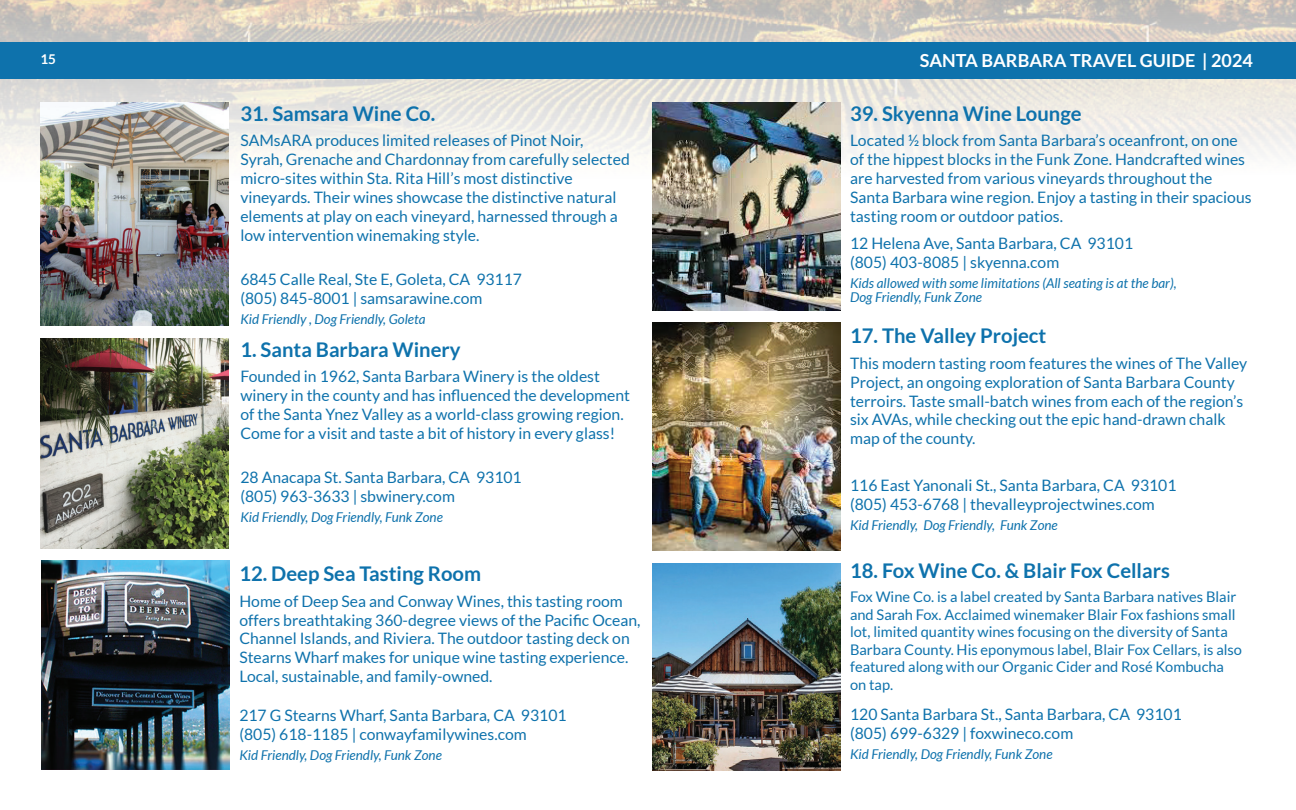
<style>
.page{position:relative;width:1296px;height:810px;background:#fff}
.page>*{position:absolute;margin:0;border:0;box-sizing:border-box;transform-origin:0 0}
.t1{font:700 20.25px "Lato";color:#0e72ac}
.t2{font:700 18px "Lato";color:#fff}
.t3{font:15.75px/18.9px "Lato";color:#0e72ac}
.t4{font:14.62px/17.6px "Lato";color:#0e72ac}
.t5{font:italic 13.5px/13.5px "Lato";color:#0e72ac}
.t6{font:700 13.5px "Lato";color:#fff}
</style>
<div class="page">
<img style="left:0;top:0;width:1296px;height:265px">
<div style="left:0;top:42px;width:1296px;height:36px;background:#0e72ac"></div>
<img style="left:40px;top:103px;width:188px;height:222px">
<img style="left:40px;top:339px;width:188px;height:210px">
<img style="left:652px;top:103px;width:188px;height:208px">
<img style="left:652px;top:322px;width:188px;height:229px">
<img style="left:652px;top:563px;width:188px;height:207px">
<img style="left:42px;top:560px;width:187px;height:210px">
<p class="t6" style="left:40px;top:51px;width:17px">15</p>
<p class="t1" style="left:240px;top:102px;width:196px">31. Samsara Wine Co.</p>
<p class="t3" style="left:240px;top:131px;width:391px">SAMsARA produces limited releases of Pinot Noir, Syrah, Grenache and Chardonnay from carefully selected micro-sites within Sta. Rita Hill’s most distinctive vineyards. Their wines showcase the distinctive natural elements at play on each vineyard, harnessed through a low intervention winemaking style.</p>
<p class="t3" style="left:240px;top:270px;width:283px">6845 Calle Real, Ste E, Goleta, CA 93117 (805) 845-8001 | samsarawine.com</p>
<p class="t5" style="left:240px;top:313px;width:187px">Kid Friendly , Dog Friendly, Goleta</p>
<p class="t1" style="left:240px;top:338px;width:222px">1. Santa Barbara Winery</p>
<p class="t3" style="left:240px;top:367px;width:391px">Founded in 1962, Santa Barbara Winery is the oldest winery in the county and has influenced the development of the Santa Ynez Valley as a world-class growing region.<br>Come for a visit and taste a bit of history in every glass!</p>
<p class="t3" style="left:240px;top:468px;width:283px">28 Anacapa St. Santa Barbara, CA 93101 (805) 963-3633 | sbwinery.com</p>
<p class="t5" style="left:240px;top:511px;width:204px">Kid Friendly, Dog Friendly, Funk Zone</p>
<p class="t1" style="left:239px;top:562px;width:243px">12. Deep Sea Tasting Room</p>
<p class="t3" style="left:239px;top:591px;width:403px">Home of Deep Sea and Conway Wines, this tasting room offers breathtaking 360-degree views of the Pacific Ocean, Channel Islands, and Riviera. The outdoor tasting deck on Stearns Wharf makes for unique wine tasting experience.<br>Local, sustainable, and family-owned.</p>
<p class="t3" style="left:239px;top:706px;width:329px">217 G Stearns Wharf, Santa Barbara, CA 93101 (805) 618-1185 | conwayfamilywines.com</p>
<p class="t5" style="left:239px;top:749px;width:204px">Kid Friendly, Dog Friendly, Funk Zone</p>
<p class="t2" style="left:920px;top:50px;width:335px">SANTA BARBARA TRAVEL GUIDE | 2024</p>
<p class="t1" style="left:850px;top:102px;width:233px">39. Skyenna Wine Lounge</p>
<p class="t3" style="left:850px;top:131px;width:403px">Located ½ block from Santa Barbara’s oceanfront, on one of the hippest blocks in the Funk Zone. Handcrafted wines are harvested from various vineyards throughout the Santa Barbara wine region. Enjoy a tasting in their spacious tasting room or outdoor patios.</p>
<p class="t3" style="left:850px;top:234px;width:285px">12 Helena Ave, Santa Barbara, CA 93101 (805) 403-8085 | skyenna.com</p>
<p class="t5" style="left:850px;top:277px;width:328px">Kids allowed with some limitations (All seating is at the bar),<br>Dog Friendly, Funk Zone</p>
<p class="t1" style="left:850px;top:324px;width:198px">17. The Valley Project</p>
<p class="t3" style="left:850px;top:353px;width:399px">This modern tasting room features the wines of The Valley Project, an ongoing exploration of Santa Barbara County terroirs. Taste small-batch wines from each of the region’s six AVAs, while checking out the epic hand-drawn chalk map of the county.</p>
<p class="t3" style="left:850px;top:476px;width:328px">116 East Yanonali St., Santa Barbara, CA 93101 (805) 453-6768 | thevalleyprojectwines.com</p>
<p class="t5" style="left:850px;top:519px;width:209px">Kid Friendly, Dog Friendly, Funk Zone</p>
<p class="t1" style="left:850px;top:559px;width:321px">18. Fox Wine Co. &amp; Blair Fox Cellars</p>
<p class="t4" style="left:850px;top:588px;width:393px">Fox Wine Co. is a label created by Santa Barbara natives Blair and Sarah Fox. Acclaimed winemaker Blair Fox fashions small lot, limited quantity wines focusing on the diversity of Santa Barbara County. His eponymous label, Blair Fox Cellars, is also featured along with our Organic Cider and Rosé Kombucha on tap.</p>
<p class="t3" style="left:850px;top:704px;width:333px">120 Santa Barbara St., Santa Barbara, CA 93101 (805) 699-6329 | foxwineco.com</p>
<p class="t5" style="left:850px;top:747px;width:204px">Kid Friendly, Dog Friendly, Funk Zone</p>
</div>
